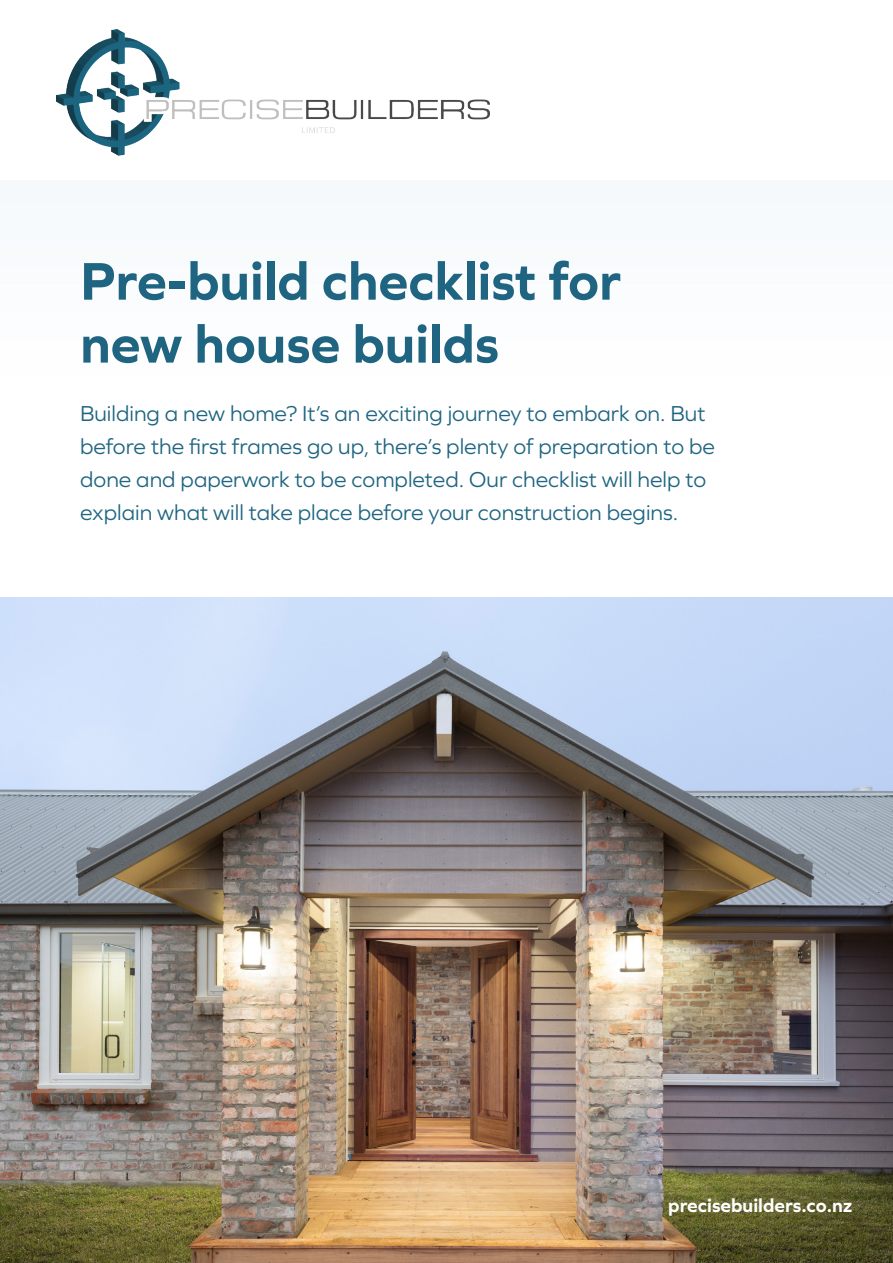
<style>
.page{position:relative;width:893px;height:1263px;background:#fff}
.page>*{position:absolute;margin:0;border:0;box-sizing:border-box;transform-origin:0 0}
.t1{font:700 55.05px/63px "Graphie";color:#1f6581}
.t2{font:22.5px/33px "Graphie";color:#1f6581}
.t3{font:700 19.5px "Graphie";color:#fff}
</style>
<div class="page">
<img style="left:0;top:597px;width:893px;height:666px">
<img style="left:56px;top:30px;width:434px;height:125px">
<p class="t1" style="left:80px;top:248px;width:542px">Pre-build checklist for new house builds</p>
<p class="t2" style="left:80px;top:397px;width:636px">Building a new home? It’s an exciting journey to embark on. But before the first frames go up, there’s plenty of preparation to be done and paperwork to be completed. Our checklist will help to explain what will take place before your construction begins.</p>
<p class="t3" style="left:668px;top:1194px;width:186px">precisebuilders.co.nz</p>
</div>
